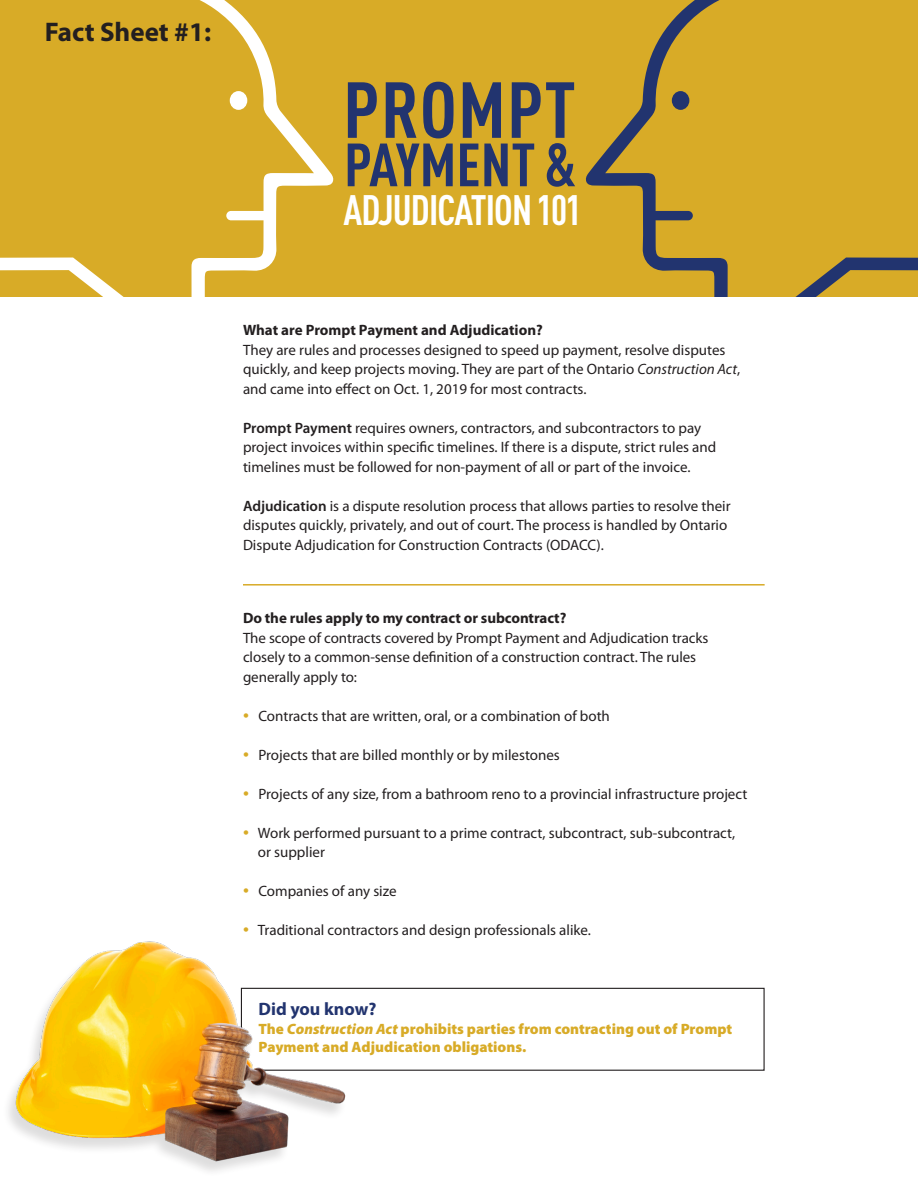
<style>
.page{position:relative;width:918px;height:1188px;background:#fff}
.page>*{position:absolute;margin:0;border:0;box-sizing:border-box;transform-origin:0 0}
.Body{font:700 condensed 78px "DIN Pro";letter-spacing:.015em;color:#22346f}
.Body-2{font:700 condensed 60px "DIN Pro";color:#22346f}
.Body-3{font:700 condensed 42px "DIN Pro";letter-spacing:-.02em;color:#fff;scale:.96 1}
.Body-4{font:700 27px "Myriad Pro";color:#231f20}
.Body-5{font:700 18px "Myriad Pro";color:#22346f}
.Body-6{font:15px/19.5px "Myriad Pro";color:#231f20}
.Body-7{font:900 15px/18px "Myriad Pro";color:#d8ab27}
.Body-8{font:700 15px "Myriad Pro";letter-spacing:-.005em;color:#231f20}
.s1{font-style:italic}
.s2{font-weight:600}
.s3{font-size:21px;color:#d8ab27}
</style>
<div class="page">
<div style="left:0;top:0;width:918px;height:297px;background:#d8ab27"></div>
<hr style="left:243px;top:584px;width:522px;height:2px;background:#d8ab27">
<div style="left:241px;top:988px;width:524px;height:83px;border:1px solid #231f20"></div>
<img style="left:12px;top:941px;width:340px;height:231px">
<svg style="left:586px;top:0;width:332px;height:297px"></svg>
<div style="left:672px;top:91px;width:17px;height:19px;background:#22346f;border-radius:50%"></div>
<svg style="left:0;top:0;width:334px;height:297px"></svg>
<div style="left:230px;top:91px;width:17px;height:19px;background:#fff;border-radius:50%"></div>
<p class="Body-4" style="left:45px;top:17px;width:168px">Fact Sheet #1:</p>
<p class="Body" style="left:343px;top:51px;width:234px">PROMPT</p>
<p class="Body-2" style="left:344px;top:120px;width:233px">PAYMENT &amp;</p>
<p class="Body-3" style="left:343px;top:179px;width:250px">ADJUDICATION 101</p>
<p class="Body-8" style="left:243px;top:322px;width:301px">What are Prompt Payment and Adjudication?</p>
<p class="Body-6" style="left:243px;top:340px;width:499px">They are rules and processes designed to speed up payment, resolve disputes quickly, and keep projects moving. They are part of the Ontario <span class="s1">Construction Act</span>, and came into effect on Oct. 1, 2019 for most contracts.</p>
<p class="Body-6" style="left:243px;top:418px;width:475px"><span class="s2">Prompt Payment</span> requires owners, contractors, and subcontractors to pay project invoices within specific timelines. If there is a dispute, strict rules and timelines must be followed for non-payment of all or part of the invoice.</p>
<p class="Body-6" style="left:243px;top:496px;width:489px"><span class="s2">Adjudication</span> is a dispute resolution process that allows parties to resolve their disputes quickly, privately, and out of court. The process is handled by Ontario<br>Dispute Adjudication for Construction Contracts (ODACC).</p>
<p class="Body-8" style="left:243px;top:610px;width:325px">Do the rules apply to my contract or subcontract?</p>
<p class="Body-6" style="left:243px;top:628px;width:467px">The scope of contracts covered by Prompt Payment and Adjudication tracks closely to a common-sense definition of a construction contract. The rules generally apply to:</p>
<p class="Body-6" style="left:243px;top:706px;width:368px"><span class="s3">•</span> Contracts that are written, oral, or a combination of both</p>
<p class="Body-6" style="left:243px;top:745px;width:318px"><span class="s3">•</span> Projects that are billed monthly or by milestones</p>
<p class="Body-6" style="left:243px;top:784px;width:506px"><span class="s3">•</span> Projects of any size, from a bathroom reno to a provincial infrastructure project</p>
<p class="Body-6" style="left:258px;top:823px;width:479px;text-indent:-15px"><span class="s3">•</span> Work performed pursuant to a prime contract, subcontract, sub-subcontract, or supplier</p>
<p class="Body-6" style="left:243px;top:882px;width:155px"><span class="s3">•</span> Companies of any size</p>
<p class="Body-6" style="left:243px;top:921px;width:350px"><span class="s3">•</span> Traditional contractors and design professionals alike.</p>
<p class="Body-5" style="left:258px;top:999px;width:119px">Did you know?</p>
<p class="Body-7" style="left:259px;top:1021px;width:475px">The <span class="s1">Construction Act</span> prohibits parties from contracting out of Prompt<br>Payment and Adjudication obligations.</p>
</div>
